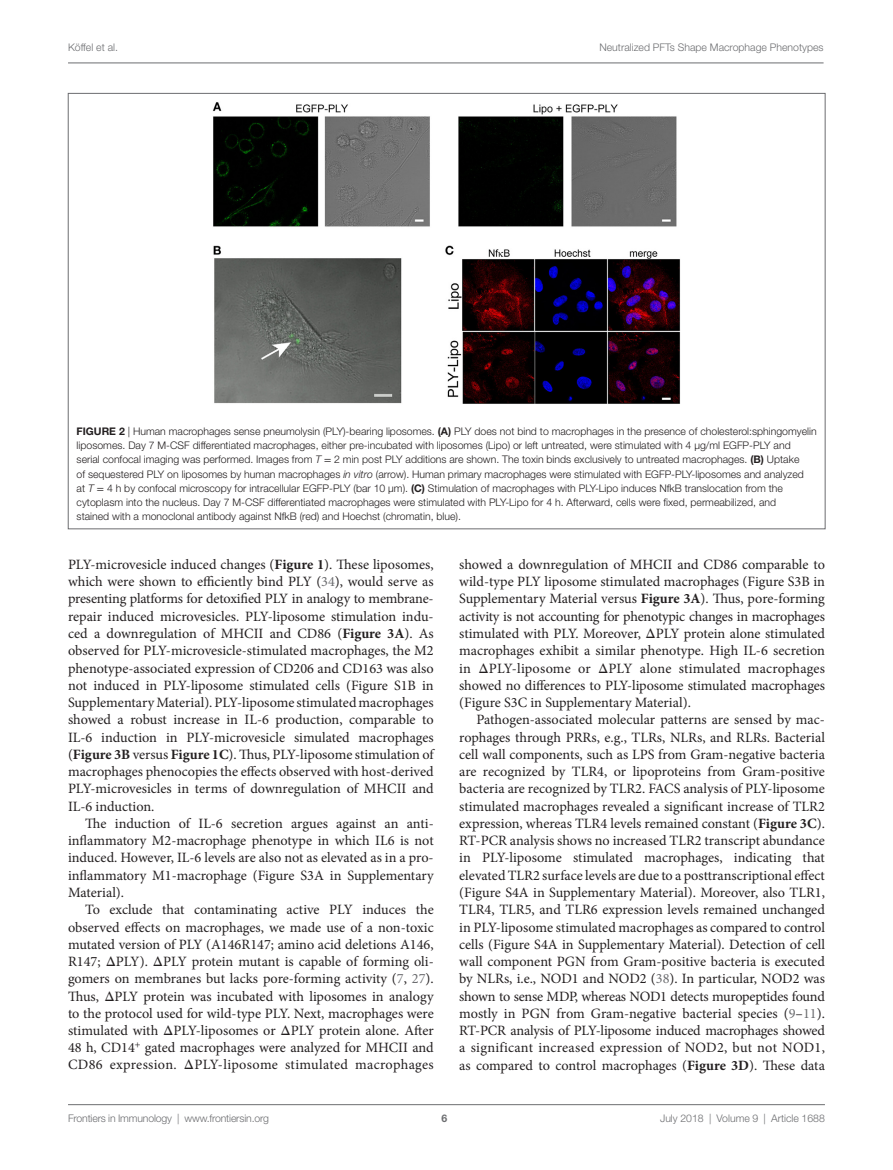
<style>
.page{position:relative;width:893px;height:1170px;background:#fff}
.page>*{position:absolute;margin:0;border:0;box-sizing:border-box;transform-origin:0 0}
.t1{font:14.25px/17.2px "Minion Pro";color:#231f20;text-align:justify}
.t2{font:300 10.5px/14.2px "Helvetica Neue LT Std";color:#231f20}
.t3{font:300 10.5px "Helvetica Neue LT Std";color:#6c6d70}
.t4{font:700 10.5px "Helvetica Neue LT Std";color:#6c6d70}
.s1{font-weight:700}
.s2{font-style:italic}
.s3{font-family:"STIX General";font-weight:400}
.s4{color:#6c6d70}
.s5{font-family:"STIX General"}
</style>
<div class="page">
<img style="left:213px;top:102px;width:467px;height:302px">
<hr style="left:68px;top:63px;width:756px;height:1px;background:#6c6d70">
<hr style="left:68px;top:1104px;width:757px;height:1px;background:#6c6d70">
<p class="t3" style="left:68px;top:41px;width:51px">Köffel et al.</p>
<p class="t3" style="left:599px;top:41px;width:226px">Neutralized PFTs Shape Macrophage Phenotypes</p>
<p class="t2" style="left:77px;top:424px;width:742px"><span class="s1">FIGURE 2</span> | Human macrophages sense pneumolysin (PLY)-bearing liposomes. <span class="s1">(A)</span> PLY does not bind to macrophages in the presence of cholesterol:sphingomyelin liposomes. Day 7 M-CSF differentiated macrophages, either pre-incubated with liposomes (Lipo) or left untreated, were stimulated with 4 µg/ml EGFP-PLY and<br>serial confocal imaging was performed. Images from <span class="s2">T</span> <span class="s3">=</span> 2 min post PLY additions are shown. The toxin binds exclusively to untreated macrophages. <span class="s1">(B)</span> Uptake<br>of sequestered PLY on liposomes by human macrophages <span class="s2">in vitro</span> (arrow). Human primary macrophages were stimulated with EGFP-PLY-liposomes and analyzed<br>at <span class="s2">T</span> <span class="s3">=</span> 4 h by confocal microscopy for intracellular EGFP-PLY (bar 10 µm). <span class="s1">(C)</span> Stimulation of macrophages with PLY-Lipo induces NfkB translocation from the cytoplasm into the nucleus. Day 7 M-CSF differentiated macrophages were stimulated with PLY-Lipo for 4 h. Afterward, cells were fixed, permeabilized, and<br>stained with a monoclonal antibody against NfkB (red) and Hoechst (chromatin, blue).</p>
<p class="t1" style="left:68px;top:555px;width:367px">PLY-microvesicle induced changes (<span class="s1">Figure 1</span>). These liposomes, which were shown to efficiently bind PLY (<span class="s4">34</span>), would serve as presenting platforms for detoxified PLY in analogy to membrane&shy;repair induced microvesicles. PLY-liposome stimulation indu&shy;ced a downregulation of MHCII and CD86 (<span class="s1">Figure 3A</span>). As observed for PLY-microvesicle-stimulated macrophages, the M2 phenotype-associated expression of CD206 and CD163 was also not induced in PLY-liposome stimulated cells (Figure S1B in Supplementary Material). PLY-liposome stimulated macrophages showed a robust increase in IL-6 production, comparable to IL-6 induction in PLY-microvesicle simulated macrophages (<span class="s1">Figure 3B</span> versus <span class="s1">Figure 1C</span>). Thus, PLY-liposome stimulation of macrophages phenocopies the effects observed with host-derived PLY-microvesicles in terms of downregulation of MHCII and IL-6 induction.</p>
<p class="t1" style="left:68px;top:814px;width:367px;text-indent:17px">The induction of IL-6 secretion argues against an anti&shy;inflammatory M2-macrophage phenotype in which IL6 is not induced. However, IL-6 levels are also not as elevated as in a pro&shy;inflammatory M1-macrophage (Figure S3A in Supplementary Material).</p>
<p class="t1" style="left:68px;top:901px;width:367px;text-indent:17px">To exclude that contaminating active PLY induces the observed effects on macrophages, we made use of a non-toxic mutated version of PLY (A146R147; amino acid deletions A146, R147; <span class="s5">Δ</span>PLY). <span class="s5">Δ</span>PLY protein mutant is capable of forming oli&shy;gomers on membranes but lacks pore-forming activity (<span class="s4">7</span>, <span class="s4">27</span>).<br>Thus, <span class="s5">Δ</span>PLY protein was incubated with liposomes in analogy to the protocol used for wild-type PLY. Next, macrophages were stimulated with <span class="s5">Δ</span>PLY-liposomes or <span class="s5">Δ</span>PLY protein alone. After 48 h, CD14<sup>+</sup> gated macrophages were analyzed for MHCII and CD86 expression. <span class="s5">Δ</span>PLY-liposome stimulated macrophages</p>
<p class="t1" style="left:459px;top:555px;width:367px">showed a downregulation of MHCII and CD86 comparable to wild-type PLY liposome stimulated macrophages (Figure S3B in Supplementary Material versus <span class="s1">Figure 3A</span>). Thus, pore-forming activity is not accounting for phenotypic changes in macrophages stimulated with PLY. Moreover, <span class="s5">Δ</span>PLY protein alone stimulated macrophages exhibit a similar phenotype. High IL-6 secretion in <span class="s5">Δ</span>PLY-liposome or <span class="s5">Δ</span>PLY alone stimulated macrophages showed no differences to PLY-liposome stimulated macrophages (Figure S3C in Supplementary Material).</p>
<p class="t1" style="left:459px;top:711px;width:367px;text-indent:17px">Pathogen-associated molecular patterns are sensed by mac&shy;rophages through PRRs, e.g., TLRs, NLRs, and RLRs. Bacterial cell wall components, such as LPS from Gram-negative bacteria are recognized by TLR4, or lipoproteins from Gram-positive bacteria are recognized by TLR2. FACS analysis of PLY-liposome stimulated macrophages revealed a significant increase of TLR2 expression, whereas TLR4 levels remained constant (<span class="s1">Figure 3C</span>).<br>RT-PCR analysis shows no increased TLR2 transcript abundance in PLY-liposome stimulated macrophages, indicating that elevated TLR2 surface levels are due to a posttranscriptional effect (Figure S4A in Supplementary Material). Moreover, also TLR1, TLR4, TLR5, and TLR6 expression levels remained unchanged in PLY-liposome stimulated macrophages as compared to control cells (Figure S4A in Supplementary Material). Detection of cell wall component PGN from Gram-positive bacteria is executed by NLRs, i.e., NOD1 and NOD2 (<span class="s4">38</span>). In particular, NOD2 was shown to sense MDP, whereas NOD1 detects muropeptides found mostly in PGN from Gram-negative bacterial species (<span class="s4">9</span>–<span class="s4">11</span>).<br>RT-PCR analysis of PLY-liposome induced macrophages showed a significant increased expression of NOD2, but not NOD1, as compared to control macrophages (<span class="s1">Figure 3D</span>). These data</p>
<p class="t3" style="left:68px;top:1111px;width:203px">Frontiers in Immunology | www.frontiersin.org</p>
<p class="t3" style="left:660px;top:1111px;width:166px">July 2018 | Volume 9 | Article 1688</p>
<p class="t4" style="left:441px;top:1111px;width:7px">6</p>
</div>
